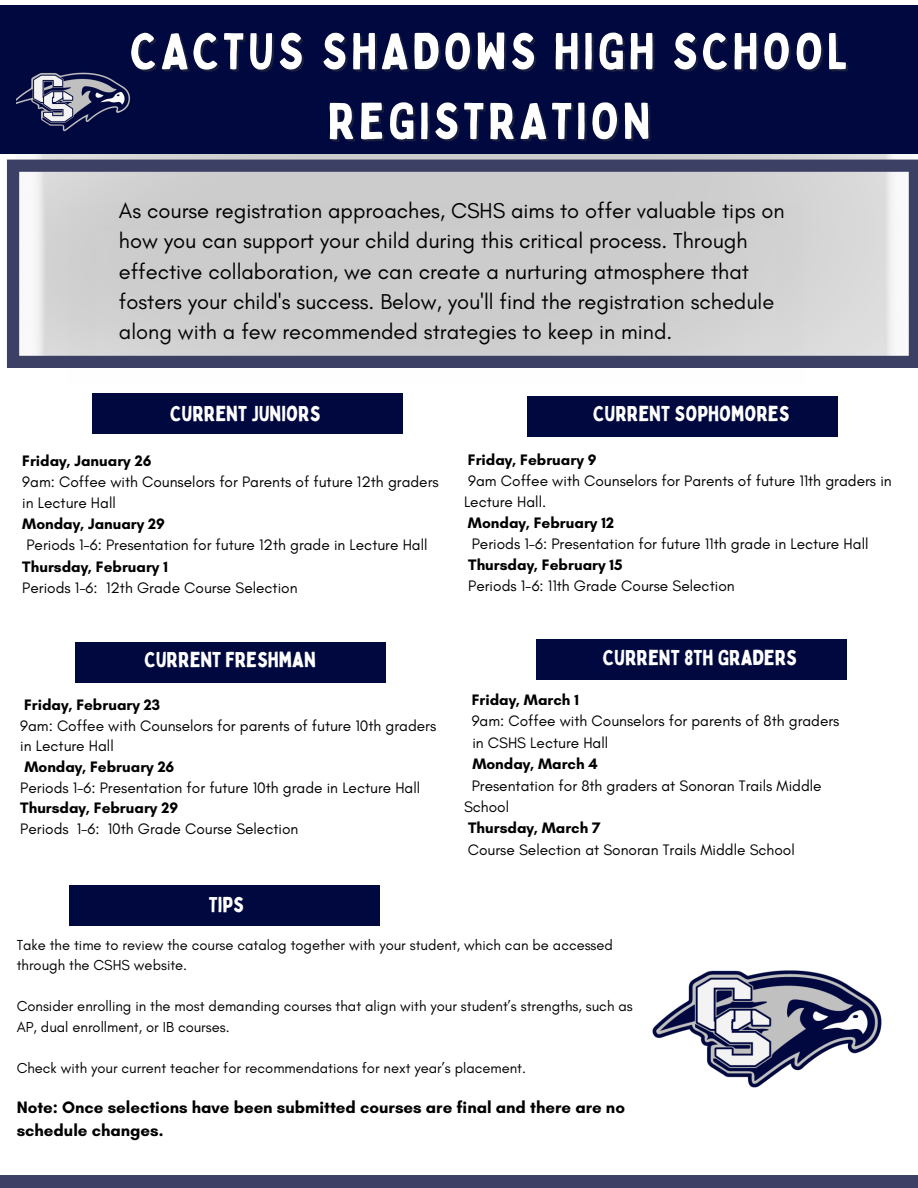
<style>
.page{position:relative;width:918px;height:1188px;background:#fff}
.page>*{position:absolute;margin:0;border:0;box-sizing:border-box;transform-origin:0 0}
.t1{font:50.55px "Bobby Jones";letter-spacing:.075em;color:#fff}
.t2{font:21.9px/30.3px "Glacial Indifference";color:#000}
.t3{font:21.15px "Bobby Jones";color:#fff}
.t4{font:700 16.8px/23.1px "Glacial Indifference";color:#000}
.t5{font:15.45px/21px "Glacial Indifference";color:#000}
.t6{font:700 15.45px "Glacial Indifference";color:#000}
.t7{font:14.7px/20.5px "Glacial Indifference";color:#000}
</style>
<div class="page">
<div style="left:0;top:5px;width:918px;height:149px;background:#00093f"></div>
<div style="left:92px;top:394px;width:311px;height:40px;background:#00093f"></div>
<div style="left:75px;top:642px;width:311px;height:41px;background:#00093f"></div>
<div style="left:527px;top:397px;width:311px;height:40px;background:#00093f"></div>
<div style="left:536px;top:639px;width:311px;height:41px;background:#00093f"></div>
<div style="left:69px;top:885px;width:311px;height:41px;background:#00093f"></div>
<img style="left:17px;top:72px;width:114px;height:60px">
<img style="left:652px;top:970px;width:230px;height:118px">
<svg style="left:7px;top:160px;width:911px;height:208px;fill:#ccc"></svg>
<div style="left:0;top:1175px;width:918px;height:13px;background:#3c4065"></div>
<p class="t1" style="left:130px;top:19px;width:719px">CACTUS SHADOWS HIGH SCHOOL</p>
<p class="t1" style="left:328px;top:89px;width:324px">REGISTRATION</p>
<p class="t2" style="left:119px;top:195px;width:667px">As course registration approaches, CSHS aims to offer valuable tips on how you can support your child during this critical process. Through effective collaboration, we can create a nurturing atmosphere that fosters your child's success. Below, you'll find the registration schedule along with a few recommended strategies to keep in mind.</p>
<p class="t3" style="left:170px;top:400px;width:152px">CURRENT JUNIORS</p>
<p class="t6" style="left:22px;top:451px;width:131px">Friday, January 26</p>
<p class="t5" style="left:22px;top:471px;width:418px">9am: Coffee with Counselors for Parents of future 12th graders in Lecture Hall</p>
<p class="t6" style="left:22px;top:515px;width:144px">Monday, January 29</p>
<p class="t5" style="left:26px;top:535px;width:403px">Periods 1-6: Presentation for future 12th grade in Lecture Hall</p>
<p class="t6" style="left:22px;top:557px;width:147px">Thursday, February 1</p>
<p class="t5" style="left:22px;top:577px;width:277px">Periods 1-6: 12th Grade Course Selection</p>
<p class="t3" style="left:144px;top:646px;width:173px">CURRENT FRESHMAN</p>
<p class="t6" style="left:24px;top:695px;width:137px">Friday, February 23</p>
<p class="t5" style="left:20px;top:715px;width:417px">9am: Coffee with Counselors for parents of future 10th graders in Lecture Hall</p>
<p class="t6" style="left:24px;top:757px;width:151px">Monday, February 26</p>
<p class="t5" style="left:20px;top:777px;width:401px">Periods 1-6: Presentation for future 10th grade in Lecture Hall</p>
<p class="t6" style="left:20px;top:799px;width:159px">Thursday, February 29</p>
<p class="t5" style="left:20px;top:818px;width:280px">Periods 1-6: 10th Grade Course Selection</p>
<p class="t3" style="left:209px;top:892px;width:37px">TIPS</p>
<p class="t3" style="left:593px;top:400px;width:198px">CURRENT SOPHOMORES</p>
<p class="t6" style="left:468px;top:451px;width:130px">Friday, February 9</p>
<p class="t5" style="left:464px;top:470px;width:429px">9am Coffee with Counselors for Parents of future 11th graders in<br>Lecture Hall.</p>
<p class="t6" style="left:468px;top:514px;width:148px">Monday, February 12</p>
<p class="t5" style="left:472px;top:533px;width:398px">Periods 1-6: Presentation for future 11th grade in Lecture Hall</p>
<p class="t6" style="left:468px;top:556px;width:156px">Thursday, February 15</p>
<p class="t5" style="left:468px;top:575px;width:268px">Periods 1-6: 11th Grade Course Selection</p>
<p class="t3" style="left:603px;top:644px;width:196px">CURRENT 8TH GRADERS</p>
<p class="t6" style="left:472px;top:690px;width:109px">Friday, March 1</p>
<p class="t5" style="left:472px;top:710px;width:369px">9am: Coffee with Counselors for parents of 8th graders</p>
<p class="t5" style="left:472px;top:732px;width:137px">in CSHS Lecture Hall</p>
<p class="t6" style="left:472px;top:754px;width:127px">Monday, March 4</p>
<p class="t5" style="left:464px;top:774px;width:359px;line-height:21.5px;text-indent:8px">Presentation for 8th graders at Sonoran Trails Middle<br>School</p>
<p class="t6" style="left:468px;top:819px;width:134px">Thursday, March 7</p>
<p class="t5" style="left:468px;top:839px;width:328px">Course Selection at Sonoran Trails Middle School</p>
<p class="t7" style="left:17px;top:934px;width:598px">Take the time to review the course catalog together with your student, which can be accessed through the CSHS website.</p>
<p class="t7" style="left:17px;top:996px;width:618px">Consider enrolling in the most demanding courses that align with your student’s strengths, such as<br>AP, dual enrollment, or IB courses.</p>
<p class="t7" style="left:17px;top:1058px;width:511px">Check with your current teacher for recommendations for next year’s placement.</p>
<p class="t4" style="left:17px;top:1095px;width:610px">Note: Once selections have been submitted courses are final and there are no schedule changes.</p>
</div>
